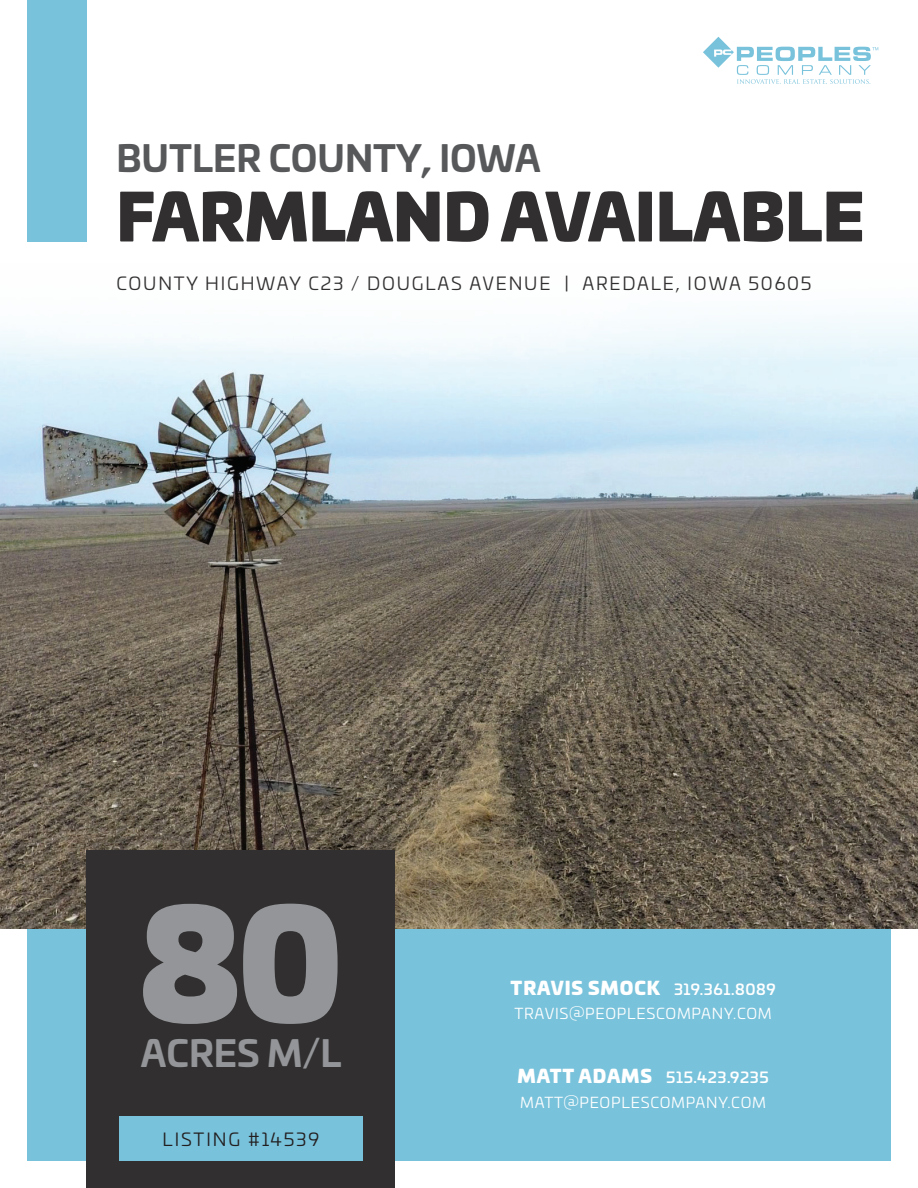
<style>
.page{position:relative;width:918px;height:1188px;background:#fff}
.page>*{position:absolute;margin:0;border:0;box-sizing:border-box;transform-origin:0 0}
.t1{font:150px "Univia Pro Ultra";color:#939598}
.t2{font:63px "Univia Pro Ultra";color:#312f30}
.t3{font:700 36px "Univia Pro";color:#57585a}
.t4{font:700 36px "Univia Pro";color:#939598}
.t5{font:18px "Univia Pro";letter-spacing:.1em;color:#312f30}
.t6{font:18px "Univia Pro";letter-spacing:.105em;color:#231f20}
.t7{font:15px "Univia Pro";letter-spacing:.05em;color:#fff}
.t8{font:500 15px "Univia Pro";letter-spacing:.04em;color:#fff}
.s1{font-family:"Univia Pro Ultra";font-weight:400;font-size:18px}
</style>
<div class="page">
<div style="left:27px;top:929px;width:864px;height:232px;background:#78c2db"></div>
<img style="left:0;top:319px;width:918px;height:610px">
<div style="left:27px;top:0;width:59px;height:241px;background:#78c2db"></div>
<div style="left:86px;top:850px;width:309px;height:338px;background:#312f30"></div>
<svg style="left:703px;top:37px;width:175px;height:47px"></svg>
<div style="left:119px;top:1117px;width:244px;height:44px;background:#78c2db"></div>
<p class="t3" style="left:116px;top:130px;width:426px">BUTLER COUNTY, IOWA</p>
<p class="t2" style="left:116px;top:164px;width:750px">FARMLAND AVAILABLE</p>
<p class="t5" style="left:116px;top:270px;width:697px">COUNTY HIGHWAY C23 / DOUGLAS AVENUE | AREDALE, IOWA 50605</p>
<p class="t1" style="left:138px;top:839px;width:206px">80</p>
<p class="t4" style="left:141px;top:1025px;width:202px">ACRES M/L</p>
<p class="t6" style="left:163px;top:1126px;width:158px">LISTING #14539</p>
<p class="t8" style="left:511px;top:977px;width:267px"><span class="s1">TRAVIS SMOCK</span> 319.361.8089</p>
<p class="t7" style="left:514px;top:1003px;width:259px">TRAVIS@PEOPLESCOMPANY.COM</p>
<p class="t8" style="left:518px;top:1066px;width:253px"><span class="s1">MATT ADAMS</span> 515.423.9235</p>
<p class="t7" style="left:520px;top:1091px;width:247px">MATT@PEOPLESCOMPANY.COM</p>
</div>
